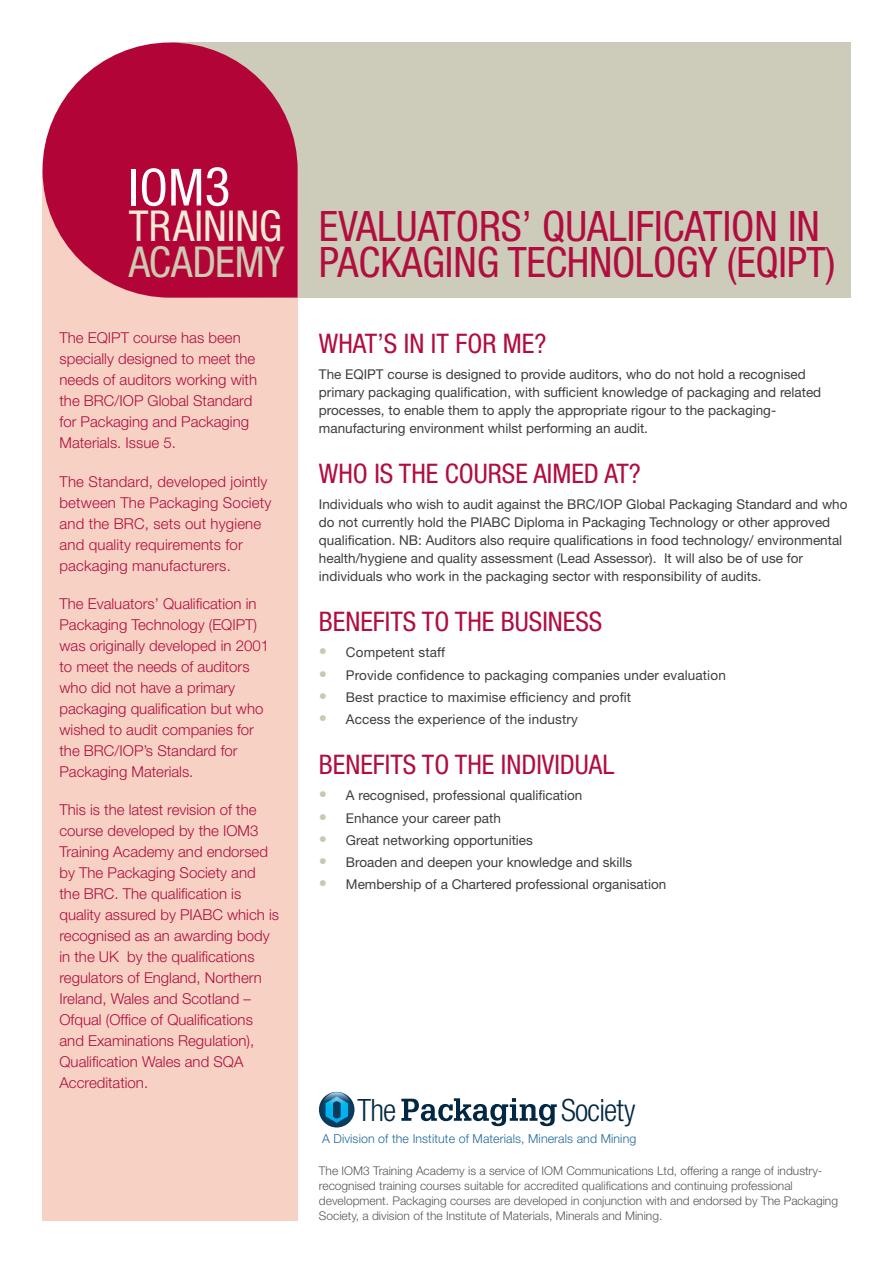
<style>
.page{position:relative;width:893px;height:1263px;background:#fff}
.page>*{position:absolute;margin:0;border:0;box-sizing:border-box;transform-origin:0 0}
.t1{font:condensed 51.15px "Helvetica Neue LT";color:#fff}
.t2{font:condensed 42.75px "Helvetica Neue LT";color:#f1ebd8}
.t3{font:condensed 42.75px "Helvetica Neue LT";color:#cdcab3}
.t4{font:condensed 42px/36px "Helvetica Neue LT";color:#b10d3f}
.t5{font:300 condensed 30.75px "Helvetica Neue LT";letter-spacing:-.025em;color:#012842}
.t6{font:condensed 27px "Helvetica Neue LT";color:#b10d3f}
.t7{font:300 15px/21px "Helvetica Neue LT";color:#b10d3f}
.t8{font:13.5px/18px "Helvetica Neue LT";color:#3e3e3f}
.t9{font:300 12.3px "Helvetica Neue LT";letter-spacing:.01em;color:#216a99}
.t10{font:300 12px/15px "Helvetica Neue LT";color:#57585a}
.s1{font-size:54px}
.s2{font-weight:500;font-stretch:condensed;font-size:16.5px;color:#c9c8b3}
</style>
<div class="page">
<div style="left:171px;top:43px;width:679px;height:255px;background:#cdccba"></div>
<div style="left:43px;top:170px;width:255px;height:1050px;background:#f7d1c4"></div>
<svg style="left:43px;top:43px;width:255px;height:255px;fill:#b30437"></svg>
<svg style="left:401px;top:1098px;width:156px;height:28px"></svg>
<svg style="left:319px;top:1092px;width:35px;height:35px"></svg>
<svg style="left:322px;top:1092px;width:29px;height:29px"></svg>
<svg style="left:326px;top:1096px;width:22px;height:27px"></svg>
<h1 class="t1" style="left:129px;top:158px;width:103px">IOM<span class="s1">3</span></h1>
<h2 class="t2" style="left:129px;top:201px;width:155px">TRAINING</h2>
<h2 class="t3" style="left:129px;top:237px;width:157px">ACADEMY</h2>
<p class="t7" style="left:60px;top:327px;width:199px">The EQIPT course has been specially designed to meet the needs of auditors working with the BRC/IOP Global Standard for Packaging and Packaging<br>Materials. Issue 5.</p>
<p class="t7" style="left:60px;top:470px;width:213px">The Standard, developed jointly between The Packaging Society and the BRC, sets out hygiene and quality requirements for packaging manufacturers.</p>
<p class="t7" style="left:60px;top:592px;width:211px">The Evaluators’ Qualification in<br>Packaging Technology (EQIPT) was originally developed in 2001 to meet the needs of auditors who did not have a primary packaging qualification but who wished to audit companies for the BRC/IOP’s Standard for<br>Packaging Materials.</p>
<p class="t7" style="left:60px;top:798px;width:221px">This is the latest revision of the course developed by the IOM3<br>Training Academy and endorsed by The Packaging Society and the BRC. The qualification is quality assured by PIABC which is recognised as an awarding body in the UK by the qualifications regulators of England, Northern<br>Ireland, Wales and Scotland –<br>Ofqual (Office of Qualifications and Examinations Regulation),<br>Qualification Wales and SQA<br>Accreditation.</p>
<h3 class="t4" style="left:319px;top:207px;width:518px">EVALUATORS’ QUALIFICATION IN<br>PACKAGING TECHNOLOGY (EQIPT)</h3>
<h3 class="t6" style="left:319px;top:328px;width:229px">WHAT’S IN IT FOR ME?</h3>
<p class="t8" style="left:319px;top:365px;width:504px">The EQIPT course is designed to provide auditors, who do not hold a recognised primary packaging qualification, with sufficient knowledge of packaging and related processes, to enable them to apply the appropriate rigour to the packaging&shy;manufacturing environment whilst performing an audit.</p>
<h3 class="t6" style="left:319px;top:458px;width:324px">WHO IS THE COURSE AIMED AT?</h3>
<p class="t8" style="left:319px;top:495px;width:530px">Individuals who wish to audit against the BRC/IOP Global Packaging Standard and who do not currently hold the PIABC Diploma in Packaging Technology or other approved qualification. NB: Auditors also require qualifications in food technology/ environmental health/hygiene and quality assessment (Lead Assessor). It will also be of use for individuals who work in the packaging sector with responsibility of audits.</p>
<h3 class="t6" style="left:319px;top:606px;width:285px">BENEFITS TO THE BUSINESS</h3>
<p class="t8" style="left:319px;top:643px;width:128px"><span class="s2">•</span> Competent staff</p>
<p class="t8" style="left:319px;top:666px;width:408px"><span class="s2">•</span> Provide confidence to packaging companies under evaluation</p>
<p class="t8" style="left:319px;top:688px;width:314px"><span class="s2">•</span> Best practice to maximise efficiency and profit</p>
<p class="t8" style="left:319px;top:710px;width:260px"><span class="s2">•</span> Access the experience of the industry</p>
<h3 class="t6" style="left:319px;top:748px;width:297px">BENEFITS TO THE INDIVIDUAL</h3>
<p class="t8" style="left:319px;top:786px;width:265px"><span class="s2">•</span> A recognised, professional qualification</p>
<p class="t8" style="left:319px;top:808px;width:184px"><span class="s2">•</span> Enhance your career path</p>
<p class="t8" style="left:319px;top:831px;width:216px"><span class="s2">•</span> Great networking opportunities</p>
<p class="t8" style="left:319px;top:853px;width:315px"><span class="s2">•</span> Broaden and deepen your knowledge and skills</p>
<p class="t8" style="left:319px;top:875px;width:349px"><span class="s2">•</span> Membership of a Chartered professional organisation</p>
<h3 class="t5" style="left:357px;top:1092px;width:40px">The</h3>
<h3 class="t5" style="left:561px;top:1092px;width:76px">Society</h3>
<p class="t9" style="left:322px;top:1131px;width:316px">A Division of the Institute of Materials, Minerals and Mining</p>
<p class="t10" style="left:319px;top:1163px;width:521px">The IOM3 Training Academy is a service of IOM Communications Ltd, offering a range of industry&shy;recognised training courses suitable for accredited qualifications and continuing professional development. Packaging courses are developed in conjunction with and endorsed by The Packaging Society, a division of the Institute of Materials, Minerals and Mining.</p>
</div>
